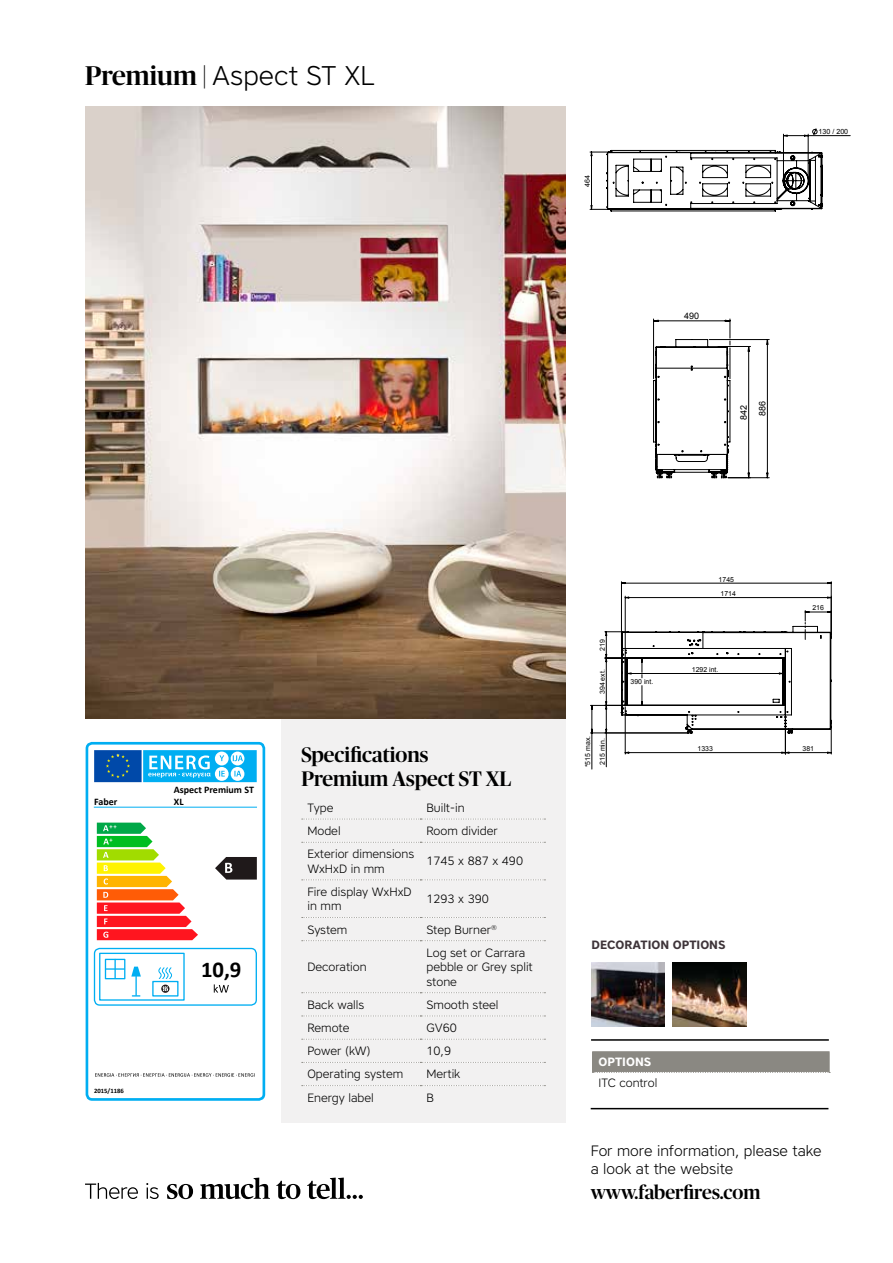
<style>
.page{position:relative;width:893px;height:1263px;background:#fff}
.page>*{position:absolute;margin:0;border:0;box-sizing:border-box;transform-origin:0 0}
.t1{font:300 27px "Core Sans A35";color:#000}
.t2{font:700 22.65px "Calibri";color:#000}
.t3{font:500 21px/24px "Publico Banner";color:#000}
.t4{font:500 19.35px "Publico Banner";color:#000}
.t5{font:300 15px/18px "Core Sans A35";color:#000}
.t6{font:300 12px/14.4px "Core Sans A35";color:#000}
.t7{font:700 12px "Core Sans A65";color:#3e3439}
.t8{font:700 12px "Core Sans A65";color:#fff}
.t9{font:700 10.05px/12.5px "Calibri";color:#000}
.t10{font:9px/18.8px "Arial";color:#000;text-align:center}
.t11{font:7.05px "Arial";color:#000}
.t12{font:6.9px "Arial";color:#000}
.t13{font:700 6.6px "Calibri";color:#000}
.s1{font-family:"Publico Banner";font-weight:500}
</style>
<div class="page">
<div style="left:281px;top:711px;width:285px;height:412px;background:#f2f1f1"></div>
<svg style="left:302px;top:819px;width:243px;height:1px"></svg>
<svg style="left:302px;top:842px;width:243px;height:1px"></svg>
<svg style="left:302px;top:879px;width:243px;height:1px"></svg>
<svg style="left:302px;top:917px;width:243px;height:1px"></svg>
<svg style="left:302px;top:940px;width:243px;height:1px"></svg>
<svg style="left:302px;top:992px;width:243px;height:1px"></svg>
<svg style="left:302px;top:1015px;width:243px;height:1px"></svg>
<svg style="left:302px;top:1039px;width:243px;height:1px"></svg>
<svg style="left:302px;top:1062px;width:243px;height:1px"></svg>
<svg style="left:302px;top:1085px;width:243px;height:1px"></svg>
<img style="left:85px;top:106px;width:481px;height:613px">
<div style="left:86px;top:742px;width:179px;height:359px;border:3px solid #00aef2;border-radius:5px"></div>
<svg style="left:94px;top:750px;width:163px;height:32px"></svg>
<hr style="left:94px;top:807px;width:163px;height:1px;background:#00aef2">
<svg style="left:95px;top:1073px;width:160px;height:4px"></svg>
<svg style="left:97px;top:823px;width:101px;height:117px"></svg>
<div style="left:94px;top:948px;width:163px;height:58px;border:1px solid #00aef2;border-radius:5px"></div>
<svg style="left:214px;top:984px;width:15px;height:8px"></svg>
<div style="left:105px;top:959px;width:20px;height:20px;border:1px solid #00aef2"></div>
<svg style="left:106px;top:959px;width:18px;height:19px"></svg>
<svg style="left:131px;top:967px;width:10px;height:29px"></svg>
<div style="left:152px;top:981px;width:27px;height:15px;border:1px solid #00aef2"></div>
<div style="left:99px;top:953px;width:86px;height:48px;border:1px solid #00aef2"></div>
<svg style="left:158px;top:967px;width:14px;height:12px"></svg>
<svg style="left:161px;top:984px;width:8px;height:9px"></svg>
<svg style="left:162px;top:986px;width:7px;height:5px"></svg>
<svg style="left:215px;top:857px;width:42px;height:22px"></svg>
<hr style="left:591px;top:1108px;width:237px;height:1px;background:#000">
<svg style="left:85px;top:1177px;width:278px;height:22px"></svg>
<hr style="left:592px;top:1051px;width:238px;height:1px;background:#8a8882">
<div style="left:592px;top:1052px;width:238px;height:21px;background:#8a8882"></div>
<hr style="left:591px;top:1039px;width:238px;height:2px;background:#000">
<img style="left:591px;top:963px;width:74px;height:63px">
<img style="left:673px;top:963px;width:74px;height:63px">
<hr style="left:625px;top:596px;width:1px;height:61px;background:#000">
<hr style="left:625px;top:597px;width:206px;height:1px;background:#000">
<hr style="left:625px;top:707px;width:1px;height:47px;background:#000">
<hr style="left:625px;top:752px;width:160px;height:1px;background:#000">
<hr style="left:785px;top:707px;width:1px;height:47px;background:#000">
<hr style="left:831px;top:723px;width:1px;height:31px;background:#000">
<hr style="left:785px;top:752px;width:46px;height:1px;background:#000">
<hr style="left:606px;top:733px;width:1px;height:34px;background:#000">
<hr style="left:579px;top:626px;width:1px;height:107px;background:#000">
<hr style="left:590px;top:705px;width:34px;height:1px;background:#000">
<hr style="left:590px;top:733px;width:97px;height:1px;background:#000">
<hr style="left:592px;top:733px;width:1px;height:36px;background:#000">
<svg style="left:591px;top:706px;width:2px;height:27px"></svg>
<hr style="left:621px;top:582px;width:1px;height:64px;background:#000">
<hr style="left:831px;top:582px;width:1px;height:53px;background:#000">
<hr style="left:621px;top:583px;width:210px;height:1px;background:#000">
<svg style="left:605px;top:610px;width:227px;height:124px"></svg>
<svg style="left:653px;top:319px;width:117px;height:160px"></svg>
<svg style="left:590px;top:128px;width:260px;height:84px"></svg>
<h1 class="t1" style="left:85px;top:59px;width:291px"><span class="s1">Premium |</span> Aspect ST XL</h1>
<p class="t11" style="left:583px;top:187px;width:13px;rotate:-90deg">464</p>
<p class="t11" style="left:818px;top:127px;width:31px">130 / 200</p>
<p class="t10" style="left:684px;top:306px;width:17px">490</p>
<p class="t10" style="left:734px;top:420px;width:20px;rotate:-90deg">842<br>886</p>
<p class="t9" style="left:94px;top:796px;width:25px">Faber</p>
<p class="t13" style="left:94px;top:1087px;width:31px">2015/1186</p>
<p class="t9" style="left:174px;top:783px;width:82px">Aspect Premium ST<br>XL</p>
<h2 class="t2" style="left:201px;top:955px;width:42px">10,9</h2>
<h3 class="t3" style="left:301px;top:742px;width:211px">Specifications<br>Premium Aspect ST XL</h3>
<p class="t6" style="left:307px;top:800px;width:28px">Type</p>
<p class="t6" style="left:426px;top:800px;width:40px">Built-in</p>
<p class="t6" style="left:307px;top:823px;width:35px">Model</p>
<p class="t6" style="left:426px;top:823px;width:73px">Room divider</p>
<p class="t6" style="left:307px;top:847px;width:108px">Exterior dimensions<br>WxHxD in mm</p>
<p class="t6" style="left:426px;top:854px;width:98px">1745 x 887 x 490</p>
<p class="t6" style="left:307px;top:884px;width:106px">Fire display WxHxD in mm</p>
<p class="t6" style="left:426px;top:891px;width:64px">1293 x 390</p>
<p class="t6" style="left:307px;top:922px;width:42px">System</p>
<p class="t6" style="left:426px;top:922px;width:72px">Step Burner<sup>®</sup></p>
<p class="t6" style="left:307px;top:959px;width:61px">Decoration</p>
<p class="t6" style="left:426px;top:945px;width:108px">Log set or Carrara pebble or Grey split stone</p>
<p class="t6" style="left:307px;top:997px;width:58px">Back walls</p>
<p class="t6" style="left:426px;top:997px;width:74px">Smooth steel</p>
<p class="t6" style="left:307px;top:1020px;width:44px">Remote</p>
<p class="t6" style="left:426px;top:1020px;width:32px">GV60</p>
<p class="t6" style="left:307px;top:1043px;width:65px">Power (kW)</p>
<p class="t6" style="left:426px;top:1043px;width:26px">10,9</p>
<p class="t6" style="left:307px;top:1067px;width:97px">Operating system</p>
<p class="t6" style="left:426px;top:1067px;width:35px">Mertik</p>
<p class="t6" style="left:307px;top:1090px;width:68px">Energy label</p>
<p class="t6" style="left:426px;top:1090px;width:9px">B</p>
<p class="t12" style="left:719px;top:575px;width:17px">1745</p>
<p class="t12" style="left:598px;top:651px;width:13px;rotate:-90deg">219</p>
<p class="t12" style="left:598px;top:694px;width:26px;rotate:-90deg">394 ext.</p>
<p class="t12" style="left:583px;top:767px;width:33px;rotate:-90deg">*515 max.</p>
<p class="t12" style="left:598px;top:765px;width:28px;rotate:-90deg">215 min.</p>
<p class="t12" style="left:631px;top:677px;width:24px">390 int.</p>
<p class="t12" style="left:720px;top:589px;width:17px">1714</p>
<p class="t12" style="left:692px;top:665px;width:28px">1292 int.</p>
<p class="t12" style="left:812px;top:603px;width:13px">216</p>
<p class="t12" style="left:698px;top:744px;width:17px">1333</p>
<p class="t12" style="left:802px;top:744px;width:13px">381</p>
<p class="t7" style="left:591px;top:936px;width:136px">DECORATION OPTIONS</p>
<p class="t8" style="left:599px;top:1054px;width:54px">OPTIONS</p>
<p class="t6" style="left:599px;top:1075px;width:60px">ITC control</p>
<p class="t5" style="left:591px;top:1141px;width:232px">For more information, please take a look at the website</p>
<h3 class="t4" style="left:591px;top:1179px;width:171px">www.faberfires.com</h3>
</div>
